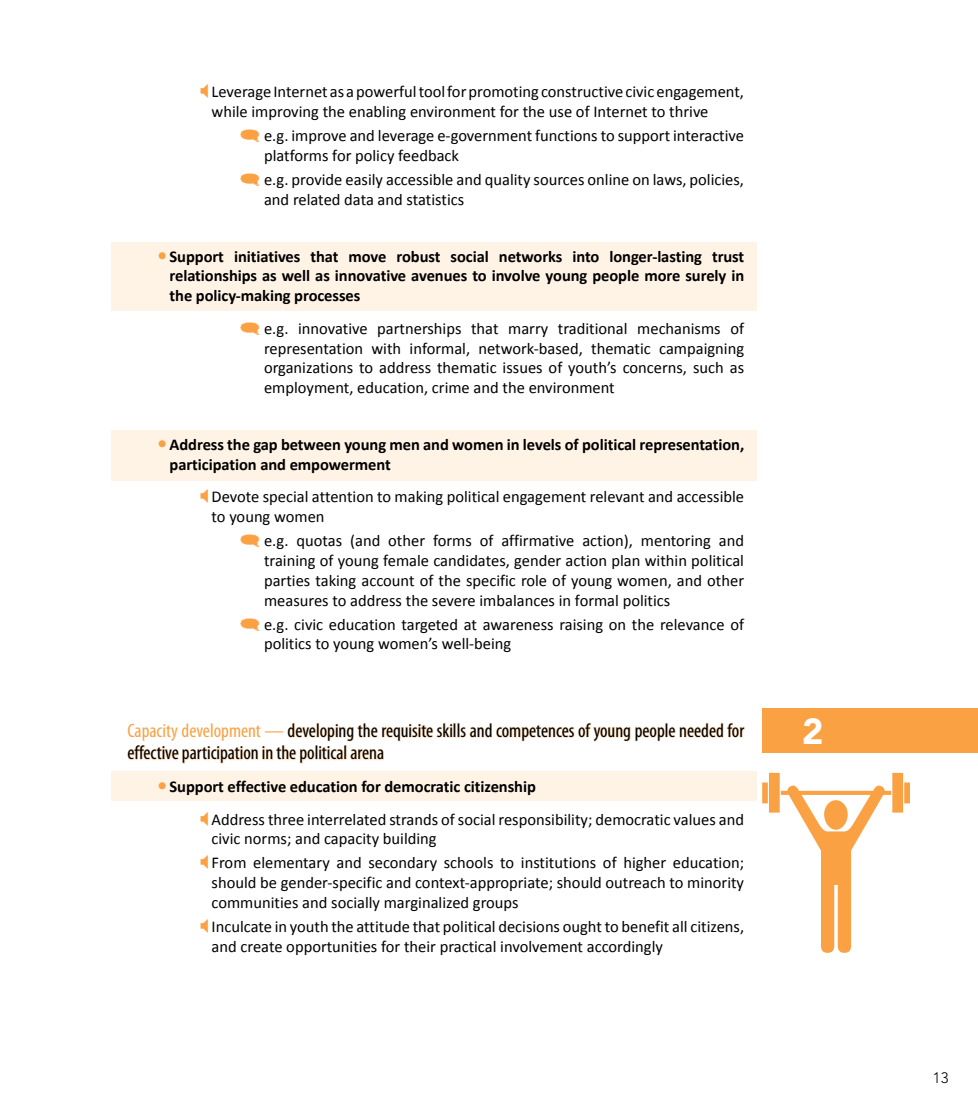
<style>
.page{position:relative;width:978px;height:1106px;background:#fff}
.page>*{position:absolute;margin:0;border:0;box-sizing:border-box;transform-origin:0 0}
.t1{font:900 36px "Avenir LT Std";color:#fff}
.t2{font:condensed 19.5px/22.5px "Myriad Pro";color:#000}
.t3{font:16.5px/19.8px "Calibri";color:#000}
.t4{font:700 16.5px/19.8px "Calibri";letter-spacing:-.005em;color:#000;text-align:justify}
.t5{font:300 15px "Avenir LT Std";color:#000}
.s1{font-size:19.5px;color:#f9a143}
.s2{color:#f9a143}
.s3{font-weight:700;font-size:19.5px;color:#f9a143}
.s4{font-weight:700}
</style>
<div class="page">
<div style="left:112px;top:771px;width:645px;height:30px;background:#fff3e6"></div>
<div style="left:112px;top:430px;width:645px;height:50px;background:#fff3e6"></div>
<div style="left:112px;top:242px;width:645px;height:68px;background:#fff3e6"></div>
<div style="left:453px;top:722px;width:3px;height:15px;border:2px solid #fee2c5"></div>
<div style="left:457px;top:722px;width:3px;height:15px;border:2px solid #fee2c5"></div>
<svg style="left:459px;top:722px;width:286px;height:20px"></svg>
<div style="left:762px;top:708px;width:216px;height:45px;background:#f9a143"></div>
<svg style="left:762px;top:773px;width:148px;height:179px"></svg>
<svg style="left:127px;top:722px;width:326px;height:42px"></svg>
<p class="t3" style="left:212px;top:82px;width:534px">Leverage Internet as a powerful tool for promoting constructive civic engagement, while improving the enabling environment for the use of Internet to thrive</p>
<p class="t3" style="left:264px;top:126px;width:482px">e.g. improve and leverage e-government functions to support interactive platforms for policy feedback</p>
<p class="t3" style="left:264px;top:170px;width:482px">e.g. provide easily accessible and quality sources online on laws, policies, and related data and statistics</p>
<p class="t4" style="left:170px;top:246px;width:576px;text-indent:-12px"><span class="s1">•</span> Support initiatives that move robust social networks into longer-lasting trust relationships as well as innovative avenues to involve young people more surely in the policy-making processes</p>
<p class="t3" style="left:264px;top:318px;width:482px;text-align:justify">e.g. innovative partnerships that marry traditional mechanisms of representation with informal, network-based, thematic campaigning organizations to address thematic issues of youth’s concerns, such as employment, education, crime and the environment</p>
<p class="t4" style="left:170px;top:434px;width:576px;text-indent:-12px"><span class="s1">•</span> Address the gap between young men and women in levels of political representation, participation and empowerment</p>
<p class="t3" style="left:212px;top:487px;width:534px">Devote special attention to making political engagement relevant and accessible to young women</p>
<p class="t3" style="left:264px;top:531px;width:482px;text-align:justify">e.g. quotas (and other forms of affirmative action), mentoring and training of young female candidates, gender action plan within political parties taking account of the specific role of young women, and other measures to address the severe imbalances in formal politics</p>
<p class="t3" style="left:264px;top:614px;width:481px">e.g. civic education targeted at awareness raising on the relevance of politics to young women’s well-being</p>
<p class="t2" style="left:128px;top:719px;width:618px"><span class="s2">Capacity development —</span> developing the requisite skills and competences of young people needed for effective participation in the political arena</p>
<p class="t3" style="left:212px;top:770px;width:534px;line-height:32.5px;text-indent:-54px"><span class="s3">•</span> <span class="s4">Support effective education for democratic citizenship<br></span>Address three interrelated strands of social responsibility; democratic values and</p>
<p class="t3" style="left:212px;top:827px;width:534px;line-height:24px">civic norms; and capacity building<br>From elementary and secondary schools to institutions of higher education;</p>
<p class="t3" style="left:212px;top:873px;width:534px">should be gender-specific and context-appropriate; should outreach to minority communities and socially marginalized groups</p>
<p class="t3" style="left:212px;top:916px;width:534px">Inculcate in youth the attitude that political decisions ought to benefit all citizens, and create opportunities for their practical involvement accordingly</p>
<h1 class="t1" style="left:802px;top:710px;width:23px">2</h1>
<p class="t5" style="left:933px;top:1069px;width:17px">13</p>
</div>
